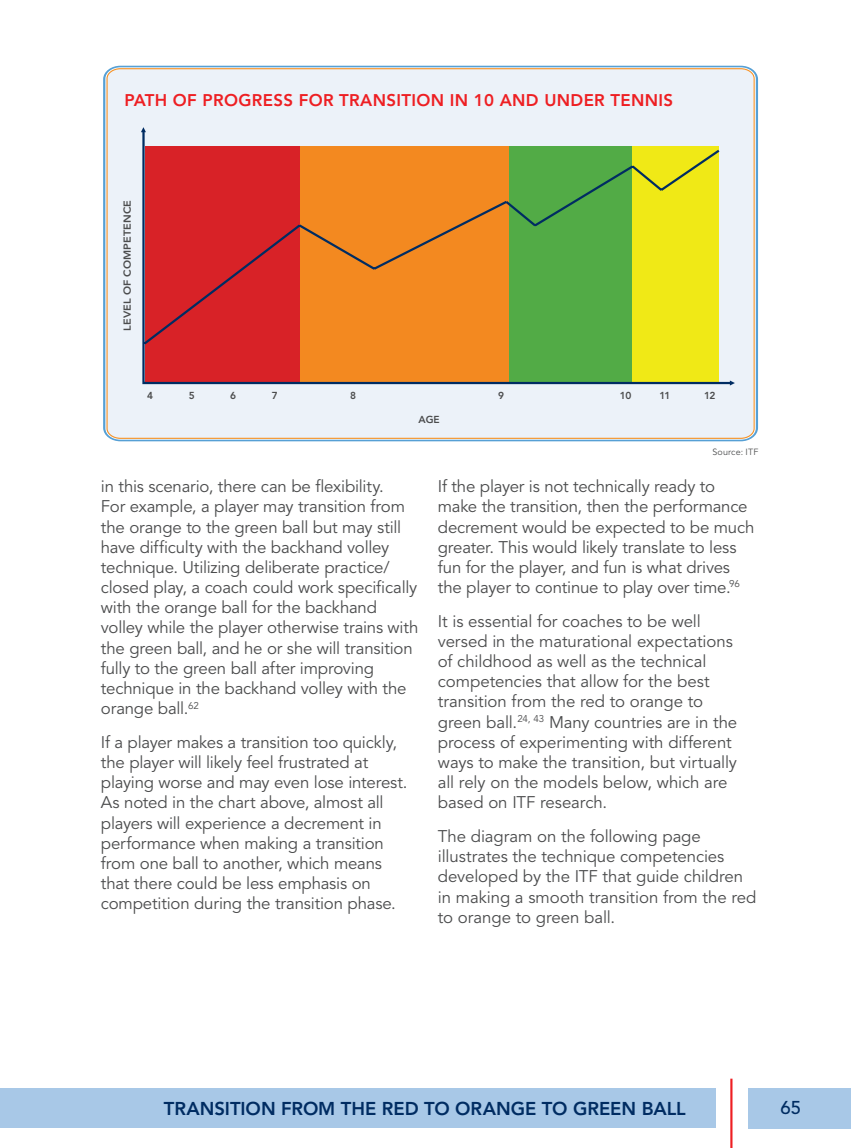
<style>
.page{position:relative;width:851px;height:1148px;background:#fff}
.page>*{position:absolute;margin:0;border:0;box-sizing:border-box;transform-origin:0 0}
.t1{font:800 18.45px "Avenir LT Std";letter-spacing:-.005em;color:#002c62}
.t2{font:500 18.45px "Avenir LT Std";color:#002c62}
.t3{font:16.8px/20.1px "Avenir LT Std";letter-spacing:-.01em;color:#4b4c4d}
.t4{font:800 16.8px "Avenir LT Std";letter-spacing:.02em;color:#ee1f23}
.t5{font:800 10.05px "Avenir LT Std";letter-spacing:.01em;color:#4b4c4d;scale:1.08 1}
.t6{font:800 10.05px "Avenir LT Std";letter-spacing:.01em;color:#4b4c4d}
.t7{font:9px "Avenir LT Std";letter-spacing:.015em;color:#4b4c4d}
</style>
<div class="page">
<div style="left:0;top:1088px;width:715px;height:39px;background:#a8c8e7"></div>
<div style="left:747px;top:1088px;width:103px;height:40px;background:#a8c8e7"></div>
<hr style="left:730px;top:1078px;width:2px;height:70px;background:#ee1f23">
<svg style="left:103px;top:65px;width:655px;height:377px;background:#9ac6e5"></svg>
<div style="left:106px;top:68px;width:649px;height:371px;background:#ecf2f9"></div>
<svg style="left:141px;top:128px;width:591px;height:257px;background:#c78b3d"></svg>
<svg style="left:729px;top:380px;width:5px;height:5px"></svg>
<svg style="left:141px;top:127px;width:5px;height:5px"></svg>
<p class="t4" style="left:124px;top:91px;width:91px">PATH OF PROGRESS</p>
<p class="t4" style="left:299px;top:91px;width:376px">FOR TRANSITION IN 10 AND UNDER TENNIS</p>
<p class="t5" style="left:121px;top:331px;width:123px;rotate:-90deg">LEVEL OF COM PETENCE</p>
<p class="t6" style="left:147px;top:389px;width:7px">4</p>
<p class="t6" style="left:189px;top:389px;width:7px">5</p>
<p class="t6" style="left:230px;top:389px;width:7px">6</p>
<p class="t6" style="left:272px;top:389px;width:7px">7</p>
<p class="t6" style="left:350px;top:389px;width:7px">8</p>
<p class="t6" style="left:498px;top:389px;width:7px">9</p>
<p class="t6" style="left:620px;top:389px;width:13px">10</p>
<p class="t6" style="left:659px;top:389px;width:13px">11</p>
<p class="t6" style="left:704px;top:389px;width:13px">12</p>
<p class="t6" style="left:418px;top:414px;width:23px">AGE</p>
<p class="t7" style="left:712px;top:446px;width:47px">Source: ITF</p>
<p class="t3" style="left:101px;top:477px;width:319px">in this scenario, there can be flexibility.<br>For example, a player may transition from the orange to the green ball but may still have difficulty with the backhand volley technique. Utilizing deliberate practice/ closed play, a coach could work specifically with the orange ball for the backhand volley while the player otherwise trains with the green ball, and he or she will transition fully to the green ball after improving technique in the backhand volley with the orange ball.<sup>62</sup></p>
<p class="t3" style="left:101px;top:732px;width:308px">If a player makes a transition too quickly, the player will likely feel frustrated at playing worse and may even lose interest.<br>As noted in the chart above, almost all players will experience a decrement in performance when making a transition from one ball to another, which means that there could be less emphasis on competition during the transition phase.</p>
<p class="t3" style="left:438px;top:477px;width:318px">If the player is not technically ready to make the transition, then the performance decrement would be expected to be much greater. This would likely translate to less fun for the player, and fun is what drives the player to continue to play over time.<sup>96</sup></p>
<p class="t3" style="left:438px;top:611px;width:301px">It is essential for coaches to be well versed in the maturational expectations of childhood as well as the technical competencies that allow for the best transition from the red to orange to green ball.<sup>24,</sup> <sup>43</sup> Many countries are in the process of experimenting with different ways to make the transition, but virtually all rely on the models below, which are based on ITF research.</p>
<p class="t3" style="left:438px;top:826px;width:320px">The diagram on the following page illustrates the technique competencies developed by the ITF that guide children in making a smooth transition from the red to orange to green ball.</p>
<p class="t1" style="left:164px;top:1097px;width:501px">TRANSITION FROM THE RED TO ORANGE TO GREEN BALL</p>
<p class="t2" style="left:780px;top:1097px;width:22px">65</p>
</div>
